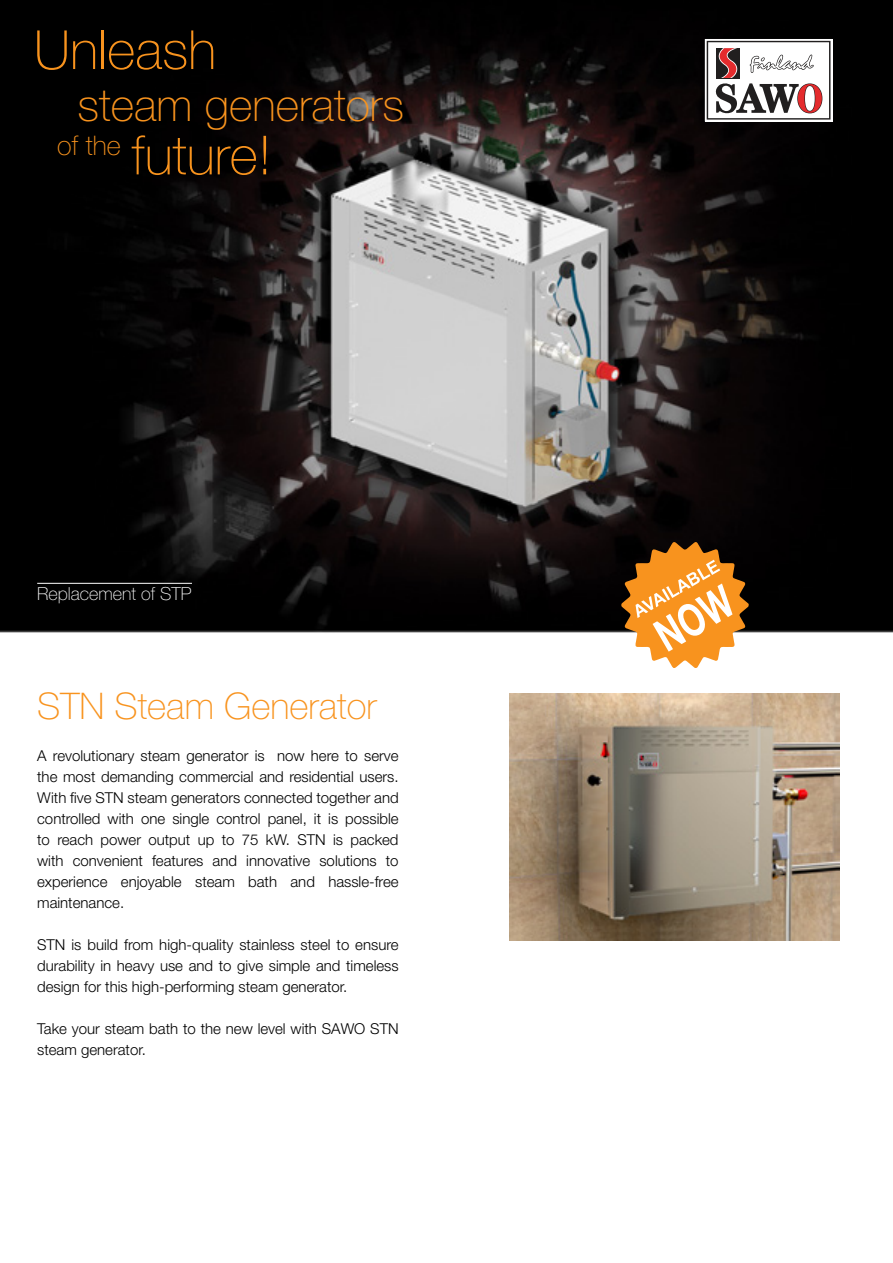
<style>
.page{position:relative;width:893px;height:1263px;background:#fff}
.page>*{position:absolute;margin:0;border:0;box-sizing:border-box;transform-origin:0 0}
.t1{font:100 54px/105.3px "Helvetica Neue LT Pro";color:#f8931e}
.t2{font:100 45px "Helvetica Neue LT Pro";color:#f8931e}
.t3{font:100 36.75px "Helvetica Neue LT Pro";color:#f8931e}
.t4{font:100 18px "Helvetica Neue LT Pro";color:#fff}
.t5{font:300 15px/21px "Helvetica Neue LT Pro";color:#000;text-align:justify}
</style>
<div class="page">
<img style="left:0;top:0;width:893px;height:633px">
<svg style="left:621px;top:541px;width:128px;height:127px"></svg>
<img style="left:509px;top:693px;width:331px;height:248px">
<hr style="left:37px;top:583px;width:155px;height:1px;background:#fff">
<svg style="left:705px;top:39px;width:127px;height:82px"></svg>
<h1 class="t1" style="left:57px;top:2px;width:216px;text-indent:-23px">Unleash<br><sup>of</sup> <sup>the</sup> future!</h1>
<h2 class="t2" style="left:77px;top:89px;width:328px">steam generators</h2>
<p class="t4" style="left:37px;top:587px;width:156px">Replacement of STP</p>
<h3 class="t3" style="left:37px;top:692px;width:341px">STN Steam Generator</h3>
<p class="t5" style="left:37px;top:747px;width:363px">A revolutionary steam generator is now here to serve the most demanding commercial and residential users.<br>With five STN steam generators connected together and controlled with one single control panel, it is possible to reach power output up to 75 kW. STN is packed with convenient features and innovative solutions to experience enjoyable steam bath and hassle-free maintenance.</p>
<p class="t5" style="left:37px;top:936px;width:363px">STN is build from high-quality stainless steel to ensure durability in heavy use and to give simple and timeless design for this high-performing steam generator.</p>
<p class="t5" style="left:37px;top:1020px;width:363px">Take your steam bath to the new level with SAWO STN steam generator.</p>
</div>
